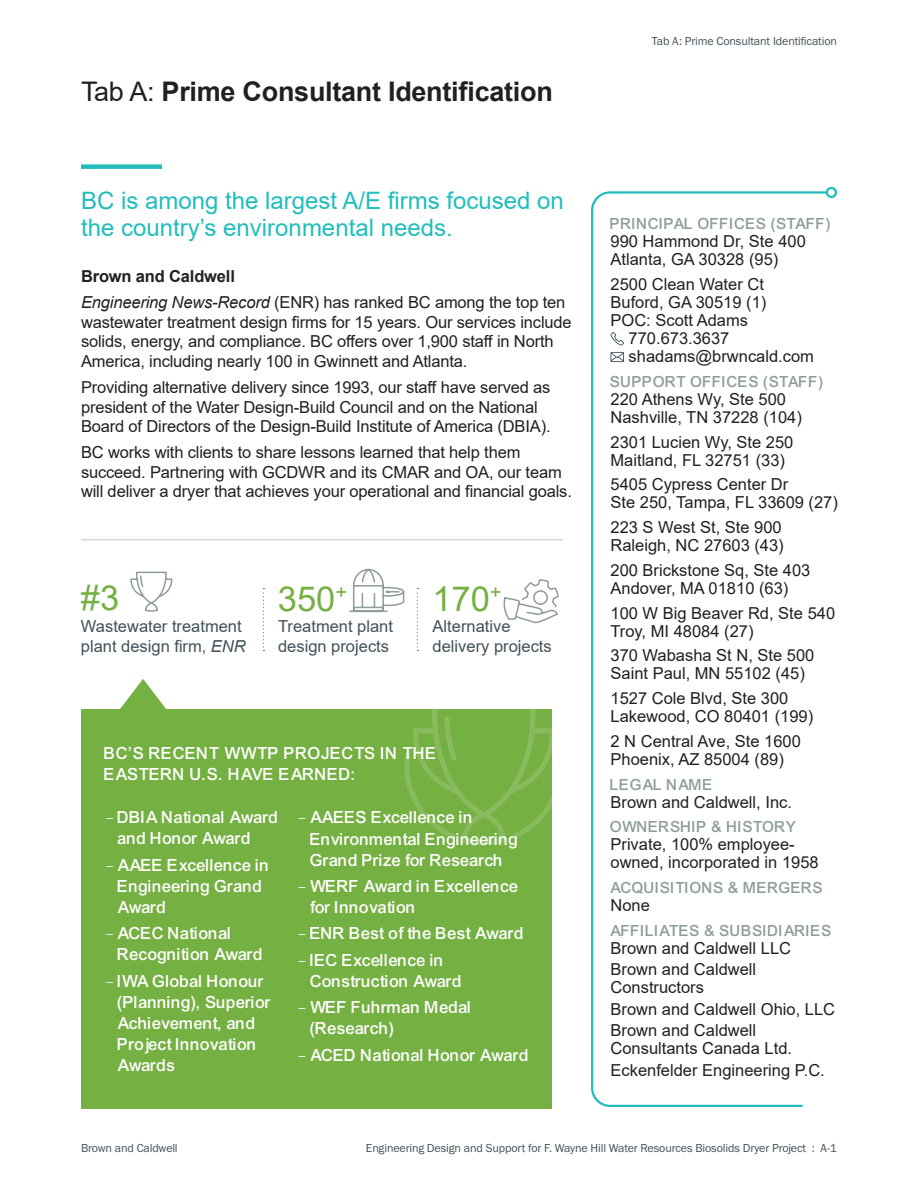
<style>
.page{position:relative;width:918px;height:1188px;background:#fff}
.page>*{position:absolute;margin:0;border:0;box-sizing:border-box;transform-origin:0 0}
.t1{font:34.5px "Arial";color:#75b042}
.Section_Title{font:700 27px "Arial";letter-spacing:-.01em;color:#231f20}
.BC_Teal_Medium{font:24px/27px "Arial";color:#21bdbd}
.t2{font:18px/21px "Arial Mdm";color:#fff}
.t3{font:18px/21px "Arial Mdm";letter-spacing:.02em;color:#fff}
.Body_Text{font:16.5px/19.5px "Arial";letter-spacing:-.01em;color:#231f20}
.Sidebar_Text{font:16.5px/18px "Arial";color:#231f20}
.Sidebar_Bullets{font:16.5px/18px "Arial";color:#231f20}
.Sidebar_Title{font:16.5px "Arial Mdm";letter-spacing:.02em;color:#8e9e96}
.t4{font:16.5px/19.5px "Arial";color:#425159}
.Body_Text-2{font:700 16.5px "Arial";letter-spacing:-.01em;color:#231f20}
.t5{font:12px "Franklin Gothic URW Boo";letter-spacing:-.01em;color:#425159}
.s1{font-weight:400}
.s2{font-style:italic}
.s3{font-family:"Franklin Gothic URW";font-weight:300}
</style>
<div class="page">
<div style="left:81px;top:709px;width:471px;height:399px;background:#75b042"></div>
<svg style="left:404px;top:709px;width:148px;height:136px"></svg>
<svg style="left:130px;top:571px;width:43px;height:41px"></svg>
<svg style="left:349px;top:568px;width:56px;height:45px"></svg>
<svg style="left:263px;top:588px;width:1px;height:63px"></svg>
<svg style="left:417px;top:588px;width:1px;height:63px"></svg>
<svg style="left:503px;top:579px;width:56px;height:45px"></svg>
<svg style="left:120px;top:679px;width:46px;height:30px"></svg>
<div style="left:81px;top:164px;width:81px;height:5px;background:#21bdbd"></div>
<svg style="left:591px;top:191px;width:238px;height:916px"></svg>
<div style="left:826px;top:187px;width:11px;height:11px;border:2px solid #21bdbd;border-radius:50%"></div>
<svg style="left:610px;top:332px;width:14px;height:14px"></svg>
<svg style="left:611px;top:352px;width:13px;height:10px"></svg>
<hr style="left:81px;top:539px;width:482px;height:1px;background:#c2cbc8">
<h1 class="Section_Title" style="left:81px;top:72px;width:473px"><span class="s1">Tab A:</span> Prime Consultant Identification</h1>
<p class="BC_Teal_Medium" style="left:81px;top:187px;width:484px">BC is among the largest A/E firms focused on the country’s environmental needs.</p>
<p class="Body_Text-2" style="left:81px;top:265px;width:155px">Brown and Caldwell</p>
<p class="Body_Text" style="left:81px;top:293px;width:492px"><span class="s2">Engineering News-Record</span> (ENR) has ranked BC among the top ten wastewater treatment design firms for 15 years. Our services include solids, energy, and compliance. BC offers over 1,900 staff in North America, including nearly 100 in Gwinnett and Atlanta.</p>
<p class="Body_Text" style="left:81px;top:377px;width:471px">Providing alternative delivery since 1993, our staff have served as president of the Water Design-Build Council and on the National<br>Board of Directors of the Design-Build Institute of America (DBIA).</p>
<p class="Body_Text" style="left:81px;top:443px;width:492px">BC works with clients to share lessons learned that help them succeed. Partnering with GCDWR and its CMAR and OA, our team will deliver a dryer that achieves your operational and financial goals.</p>
<p class="t1" style="left:81px;top:574px;width:40px">#3</p>
<p class="t4" style="left:81px;top:617px;width:166px">Wastewater treatment plant design firm, <span class="s2">ENR</span></p>
<p class="t1" style="left:278px;top:575px;width:71px">350<sup>+</sup></p>
<p class="t4" style="left:278px;top:617px;width:116px">Treatment plant design projects</p>
<p class="t1" style="left:432px;top:575px;width:71px">170<sup>+</sup></p>
<p class="t4" style="left:433px;top:617px;width:121px">Alternative delivery projects</p>
<p class="t3" style="left:104px;top:743px;width:334px">BC’S RECENT WWTP PROJECTS IN THE<br>EASTERN U.S. HAVE EARNED:</p>
<p class="t2" style="left:118px;top:807px;width:162px;text-indent:-14px"><span class="s3">–</span> DBIA National Award and Honor Award</p>
<p class="t2" style="left:118px;top:855px;width:154px;text-indent:-14px"><span class="s3">–</span> AAEE Excellence in<br>Engineering Grand<br>Award</p>
<p class="t2" style="left:118px;top:923px;width:147px;text-indent:-14px"><span class="s3">–</span> ACEC National<br>Recognition Award</p>
<p class="t2" style="left:118px;top:971px;width:155px;text-indent:-14px"><span class="s3">–</span> IWA Global Honour (Planning), Superior<br>Achievement, and<br>Project Innovation<br>Awards</p>
<p class="t2" style="left:310px;top:807px;width:210px;text-indent:-14px"><span class="s3">–</span> AAEES Excellence in<br>Environmental Engineering<br>Grand Prize for Research</p>
<p class="t2" style="left:310px;top:876px;width:210px;text-indent:-14px"><span class="s3">–</span> WERF Award in Excellence for Innovation</p>
<p class="t2" style="left:297px;top:923px;width:229px"><span class="s3">–</span> ENR Best of the Best Award</p>
<p class="t2" style="left:310px;top:950px;width:153px;text-indent:-14px"><span class="s3">–</span> IEC Excellence in<br>Construction Award</p>
<p class="t2" style="left:310px;top:997px;width:163px;text-indent:-14px"><span class="s3">–</span> WEF Fuhrman Medal (Research)</p>
<p class="t2" style="left:297px;top:1044px;width:234px"><span class="s3">–</span> ACED National Honor Award</p>
<p class="t5" style="left:652px;top:33px;width:187px">Tab A: Prime Consultant Identification</p>
<p class="Sidebar_Title" style="left:610px;top:215px;width:222px">PRINCIPAL OFFICES (STAFF)</p>
<p class="Sidebar_Text" style="left:610px;top:232px;width:197px">990 Hammond Dr, Ste 400<br>Atlanta, GA 30328 (95)</p>
<p class="Sidebar_Text" style="left:610px;top:275px;width:155px">2500 Clean Water Ct</p>
<p class="Sidebar_Text" style="left:610px;top:293px;width:157px">Buford, GA 30519 (1)</p>
<p class="Sidebar_Text" style="left:610px;top:311px;width:139px">POC: Scott Adams</p>
<p class="Sidebar_Text" style="left:629px;top:329px;width:102px">770.673.3637</p>
<p class="Sidebar_Text" style="left:629px;top:347px;width:187px">shadams@brwncald.com</p>
<p class="Sidebar_Title" style="left:610px;top:372px;width:215px">SUPPORT OFFICES (STAFF)</p>
<p class="Sidebar_Text" style="left:610px;top:390px;width:193px">220 Athens Wy, Ste 500<br>Nashville, TN 37228 (104)</p>
<p class="Sidebar_Text" style="left:610px;top:433px;width:184px">2301 Lucien Wy, Ste 250<br>Maitland, FL 32751 (33)</p>
<p class="Sidebar_Text" style="left:610px;top:475px;width:229px">5405 Cypress Center Dr<br>Ste 250, Tampa, FL 33609 (27)</p>
<p class="Sidebar_Text" style="left:610px;top:518px;width:175px">223 S West St, Ste 900<br>Raleigh, NC 27603 (43)</p>
<p class="Sidebar_Text" style="left:610px;top:561px;width:201px">200 Brickstone Sq, Ste 403<br>Andover, MA 01810 (63)</p>
<p class="Sidebar_Text" style="left:610px;top:604px;width:226px">100 W Big Beaver Rd, Ste 540<br>Troy, MI 48084 (27)</p>
<p class="Sidebar_Text" style="left:610px;top:646px;width:205px">370 Wabasha St N, Ste 500<br>Saint Paul, MN 55102 (45)</p>
<p class="Sidebar_Text" style="left:610px;top:689px;width:204px">1527 Cole Blvd, Ste 300<br>Lakewood, CO 80401 (199)</p>
<p class="Sidebar_Text" style="left:610px;top:732px;width:192px">2 N Central Ave, Ste 1600<br>Phoenix, AZ 85004 (89)</p>
<p class="Sidebar_Title" style="left:610px;top:775px;width:104px">LEGAL NAME</p>
<p class="Sidebar_Text" style="left:610px;top:793px;width:183px">Brown and Caldwell, Inc.</p>
<p class="Sidebar_Title" style="left:610px;top:818px;width:187px">OWNERSHIP &amp; HISTORY</p>
<p class="Sidebar_Text" style="left:610px;top:835px;width:210px">Private, 100% employee&shy;owned, incorporated in 1958</p>
<p class="Sidebar_Title" style="left:610px;top:879px;width:215px">ACQUISITIONS &amp; MERGERS</p>
<p class="Sidebar_Bullets" style="left:610px;top:896px;width:41px">None</p>
<p class="Sidebar_Title" style="left:610px;top:921px;width:223px">AFFILIATES &amp; SUBSIDIARIES</p>
<p class="Sidebar_Bullets" style="left:610px;top:939px;width:182px">Brown and Caldwell LLC</p>
<p class="Sidebar_Bullets" style="left:610px;top:960px;width:147px">Brown and Caldwell<br>Constructors</p>
<p class="Sidebar_Bullets" style="left:610px;top:1000px;width:226px">Brown and Caldwell Ohio, LLC</p>
<p class="Sidebar_Bullets" style="left:610px;top:1021px;width:183px">Brown and Caldwell<br>Consultants Canada Ltd.</p>
<p class="Sidebar_Bullets" style="left:610px;top:1061px;width:216px">Eckenfelder Engineering P.C.</p>
<p class="t5" style="left:81px;top:1140px;width:98px">Brown and Caldwell</p>
<p class="t5" style="left:366px;top:1140px;width:473px">Engineering Design and Support for F. Wayne Hill Water Resources Biosolids Dryer Project : A-1</p>
</div>
